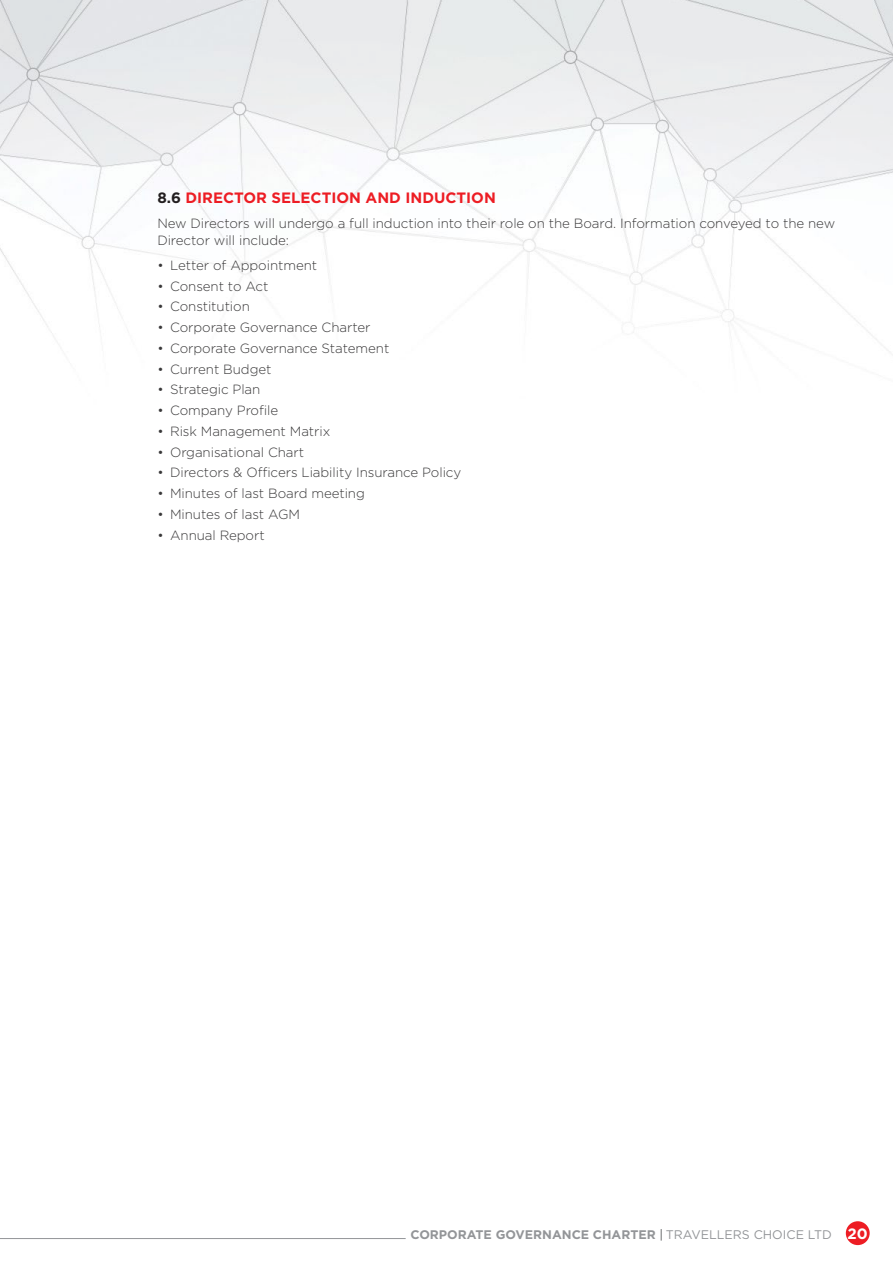
<style>
.page{position:relative;width:893px;height:1263px;background:#fff}
.page>*{position:absolute;margin:0;border:0;box-sizing:border-box;transform-origin:0 0}
.t1{font:700 15px "Gotham";color:#ed1d24}
.t2{font:300 13.35px/16.5px "Gotham";letter-spacing:-.005em;color:#393839}
.t3{font:700 12.45px "Gotham";color:#939598}
.s1{color:#231f20}
.s2{font-weight:400;color:#58595b}
.s3{font-weight:400}
.s4{font-size:15px;color:#fff}
</style>
<div class="page">
<img style="left:0;top:0;width:893px;height:348px">
<div style="left:846px;top:1221px;width:24px;height:24px;background:#ed1d24;border-radius:50%"></div>
<hr style="left:0;top:1238px;width:406px;height:1px;background:#939598">
<p class="t1" style="left:157px;top:188px;width:340px"><span class="s1">8.6</span> DIRECTOR SELECTION AND INDUCTION</p>
<p class="t2" style="left:157px;top:215px;width:679px">New Directors will undergo a full induction into their role on the Board. Information conveyed to the new<br>Director will include:</p>
<p class="t2" style="left:157px;top:257px;width:161px">• Letter of Appointment</p>
<p class="t2" style="left:157px;top:277px;width:113px">• Consent to Act</p>
<p class="t2" style="left:157px;top:298px;width:94px">• Constitution</p>
<p class="t2" style="left:157px;top:319px;width:215px">• Corporate Governance Charter</p>
<p class="t2" style="left:157px;top:340px;width:234px">• Corporate Governance Statement</p>
<p class="t2" style="left:157px;top:360px;width:116px">• Current Budget</p>
<p class="t2" style="left:157px;top:381px;width:105px">• Strategic Plan</p>
<p class="t2" style="left:157px;top:402px;width:122px">• Company Profile</p>
<p class="t2" style="left:157px;top:422px;width:174px">• Risk Management Matrix</p>
<p class="t2" style="left:157px;top:443px;width:148px">• Organisational Chart</p>
<p class="t2" style="left:157px;top:464px;width:305px">• Directors &amp; Officers Liability Insurance Policy</p>
<p class="t2" style="left:157px;top:485px;width:209px">• Minutes of last Board meeting</p>
<p class="t2" style="left:157px;top:505px;width:144px">• Minutes of last AGM</p>
<p class="t2" style="left:157px;top:526px;width:109px">• Annual Report</p>
<p class="t3" style="left:410px;top:1226px;width:459px">CORPORATE GOVERNANCE CHARTER <span class="s2">|</span> <span class="s3">TRAVELLERS CHOICE LTD</span> <span class="s4">20</span></p>
</div>
